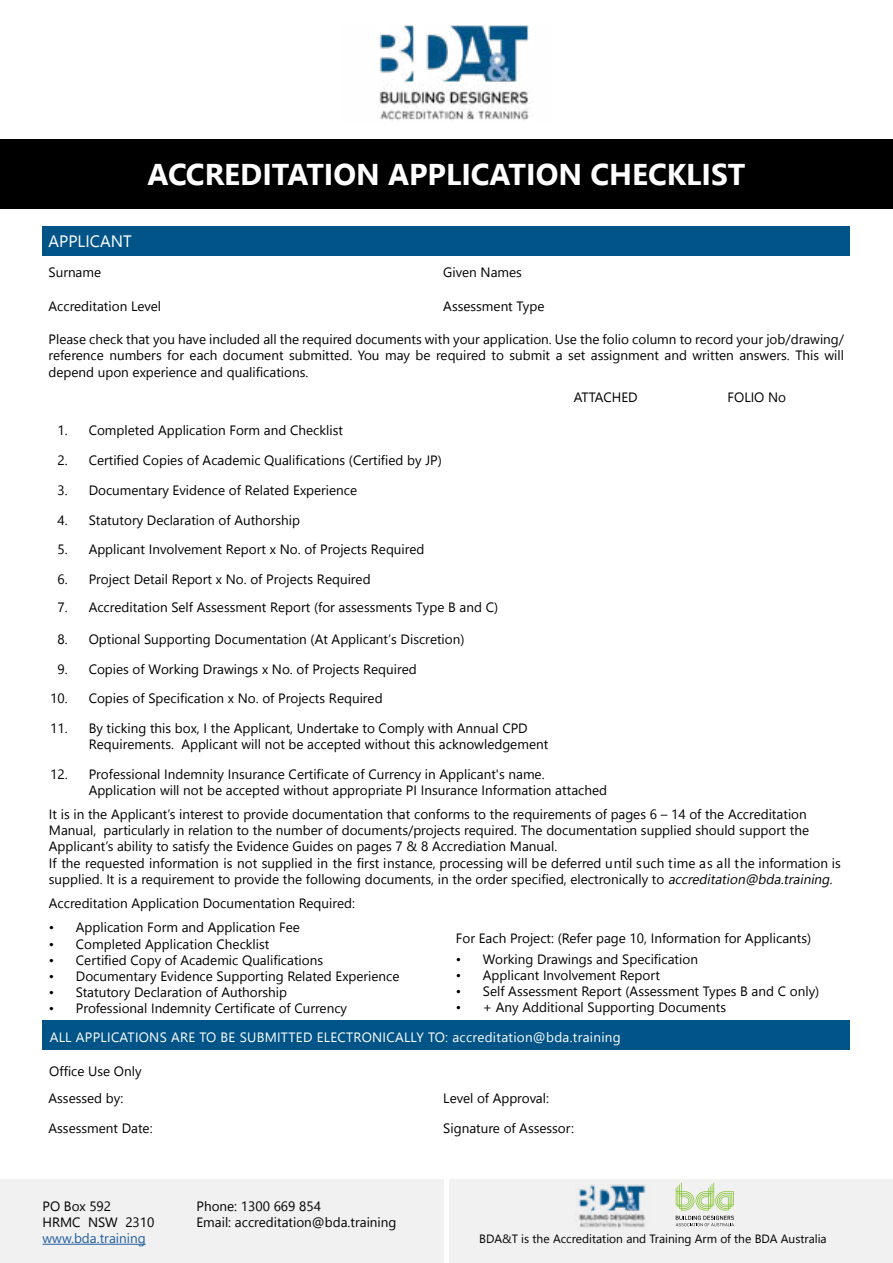
<style>
.page{position:relative;width:893px;height:1263px;background:#fff}
.page>*{position:absolute;margin:0;border:0;box-sizing:border-box;transform-origin:0 0}
.t1{font:700 30px "Leelawadee UI";color:#fff}
.t2{font:16.5px "Leelawadee UI";color:#fff}
.t3{font:13.5px/16.2px "Leelawadee UI";color:#000}
.t4{font:13.5px "Leelawadee UI";letter-spacing:.02em;color:#fff}
.t5{font:13.5px "Leelawadee UI";color:#215e9e}
.t6{font:12px "Leelawadee UI";color:#000}
.s1{font-style:italic}
</style>
<div class="page">
<div style="left:43px;top:1020px;width:807px;height:30px;background:#005488"></div>
<div style="left:43px;top:226px;width:807px;height:30px;background:#005488"></div>
<div style="left:0;top:139px;width:893px;height:69px;background:#000"></div>
<img style="left:379px;top:26px;width:154px;height:94px">
<div style="left:0;top:1179px;width:443px;height:84px;background:#f1f1f2"></div>
<div style="left:450px;top:1179px;width:443px;height:84px;background:#f1f1f2"></div>
<hr style="left:43px;top:1244px;width:103px;height:1px;background:#215e9e">
<svg style="left:676px;top:1182px;width:58px;height:28px"></svg>
<svg style="left:676px;top:1216px;width:58px;height:10px"></svg>
<img style="left:578px;top:1184px;width:68px;height:44px">
<h1 class="t1" style="left:147px;top:153px;width:599px">ACCREDITATION APPLICATION CHECKLIST</h1>
<p class="t2" style="left:49px;top:230px;width:85px">APPLICANT</p>
<p class="t3" style="left:49px;top:263px;width:54px">Surname</p>
<p class="t3" style="left:443px;top:263px;width:80px">Given Names</p>
<p class="t3" style="left:49px;top:297px;width:114px">Accreditation Level</p>
<p class="t3" style="left:443px;top:297px;width:103px">Assessment Type</p>
<p class="t3" style="left:49px;top:331px;width:797px;text-align:justify">Please check that you have included all the required documents with your application. Use the folio column to record your job/drawing/ reference numbers for each document submitted. You may be required to submit a set assignment and written answers. This will depend upon experience and qualifications.</p>
<p class="t3" style="left:574px;top:389px;width:65px">ATTACHED</p>
<p class="t3" style="left:728px;top:389px;width:60px">FOLIO No</p>
<p class="t3" style="left:57px;top:422px;width:287px">1. Completed Application Form and Checklist</p>
<p class="t3" style="left:57px;top:452px;width:386px">2. Certified Copies of Academic Qualifications (Certified by JP)</p>
<p class="t3" style="left:57px;top:481px;width:301px">3. Documentary Evidence of Related Experience</p>
<p class="t3" style="left:57px;top:511px;width:244px">4. Statutory Declaration of Authorship</p>
<p class="t3" style="left:57px;top:541px;width:369px">5. Applicant Involvement Report x No. of Projects Required</p>
<p class="t3" style="left:57px;top:571px;width:315px">6. Project Detail Report x No. of Projects Required</p>
<p class="t3" style="left:57px;top:599px;width:442px">7. Accreditation Self Assessment Report (for assessments Type B and C)</p>
<p class="t3" style="left:57px;top:630px;width:409px">8. Optional Supporting Documentation (At Applicant’s Discretion)</p>
<p class="t3" style="left:57px;top:660px;width:361px">9. Copies of Working Drawings x No. of Projects Required</p>
<p class="t3" style="left:50px;top:690px;width:334px">10. Copies of Specification x No. of Projects Required</p>
<p class="t3" style="left:89px;top:719px;width:461px;text-indent:-38px">11. By ticking this box, I the Applicant, Undertake to Comply with Annual CPD<br>Requirements. Applicant will not be accepted without this acknowledgement</p>
<p class="t3" style="left:89px;top:765px;width:520px;text-indent:-38px">12. Professional Indemnity Insurance Certificate of Currency in Applicant's name.<br>Application will not be accepted without appropriate PI Insurance Information attached</p>
<p class="t3" style="left:49px;top:805px;width:793px">It is in the Applicant’s interest to provide documentation that conforms to the requirements of pages 6 – 14 of the Accreditation Manual, particularly in relation to the number of documents/projects required. The documentation supplied should support the Applicant’s ability to satisfy the Evidence Guides on pages 7 &amp; 8 Accrediation Manual.<br>If the requested information is not supplied in the first instance, processing will be deferred until such time as all the information is supplied. It is a requirement to provide the following documents, in the order specified, electronically to <span class="s1">accreditation@bda.training.</span></p>
<p class="t3" style="left:49px;top:895px;width:307px">Accreditation Application Documentation Required:</p>
<p class="t3" style="left:49px;top:919px;width:253px">• Application Form and Application Fee</p>
<p class="t3" style="left:49px;top:935px;width:222px">• Completed Application Checklist</p>
<p class="t3" style="left:49px;top:951px;width:276px">• Certified Copy of Academic Qualifications</p>
<p class="t3" style="left:49px;top:967px;width:352px">• Documentary Evidence Supporting Related Experience</p>
<p class="t3" style="left:49px;top:984px;width:240px">• Statutory Declaration of Authorship</p>
<p class="t3" style="left:49px;top:1000px;width:300px">• Professional Indemnity Certificate of Currency</p>
<p class="t3" style="left:456px;top:929px;width:357px">For Each Project: (Refer page 10, Information for Applicants)</p>
<p class="t3" style="left:456px;top:950px;width:244px">• Working Drawings and Specification</p>
<p class="t3" style="left:456px;top:966px;width:206px">• Applicant Involvement Report</p>
<p class="t3" style="left:456px;top:983px;width:365px">• Self Assessment Report (Assessment Types B and C only)</p>
<p class="t3" style="left:456px;top:999px;width:272px">• + Any Additional Supporting Documents</p>
<p class="t4" style="left:50px;top:1027px;width:572px">ALL APPLICATIONS ARE TO BE SUBMITTED ELECTRONICALLY TO: accreditation@bda.training</p>
<p class="t3" style="left:49px;top:1062px;width:94px">Office Use Only</p>
<p class="t3" style="left:49px;top:1090px;width:76px">Assessed by:</p>
<p class="t3" style="left:443px;top:1090px;width:107px">Level of Approval:</p>
<p class="t3" style="left:49px;top:1119px;width:106px">Assessment Date:</p>
<p class="t3" style="left:443px;top:1119px;width:132px">Signature of Assessor:</p>
<p class="t3" style="left:43px;top:1197px;width:113px">PO Box 592<br>HRMC NSW 2310</p>
<p class="t5" style="left:43px;top:1229px;width:105px">www.bda.training</p>
<p class="t3" style="left:196px;top:1197px;width:201px">Phone: 1300 669 854<br>Email: accreditation@bda.training</p>
<p class="t6" style="left:479px;top:1230px;width:349px">BDA&amp;T is the Accreditation and Training Arm of the BDA Australia</p>
</div>
